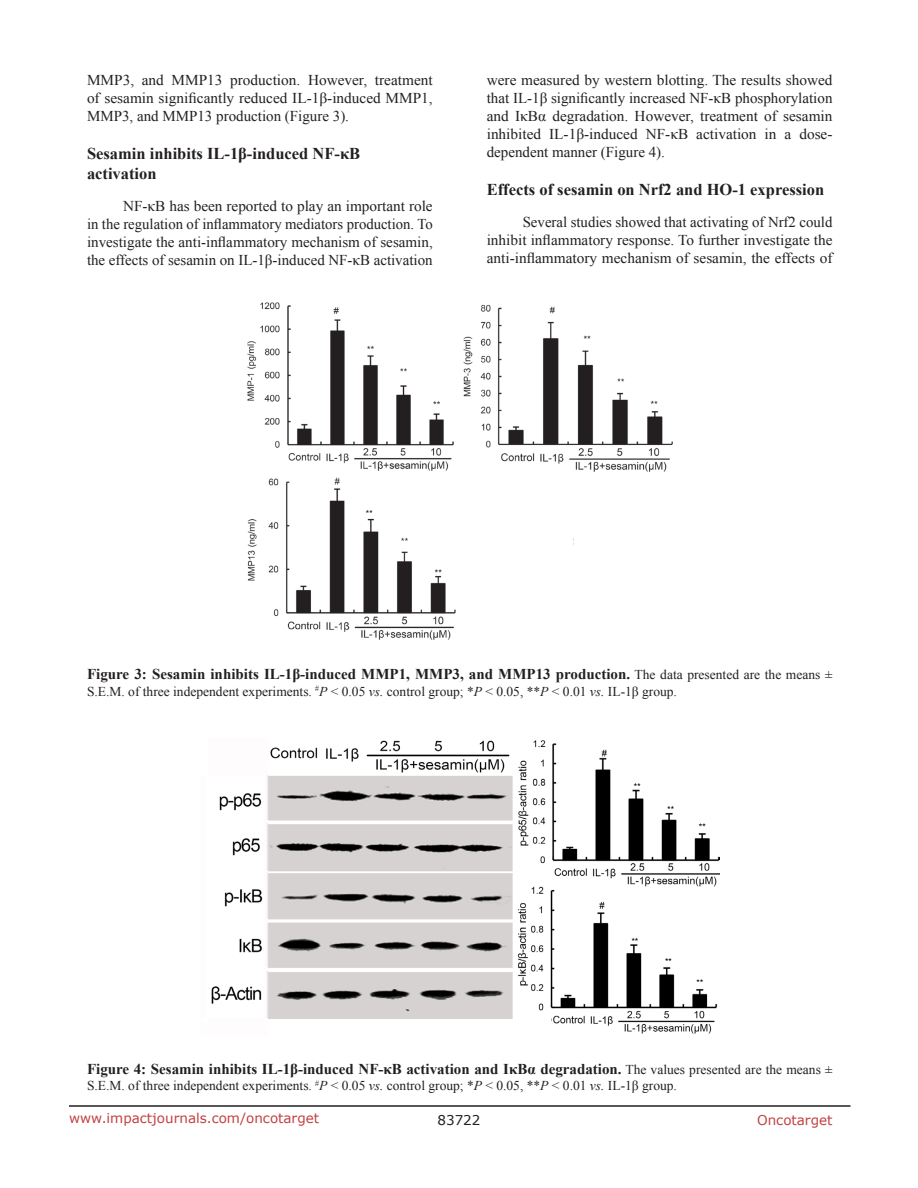
<style>
.page{position:relative;width:918px;height:1188px;background:#fff}
.page>*{position:absolute;margin:0;border:0;box-sizing:border-box;transform-origin:0 0}
.SubHeading{font:700 16.5px/19.8px "Times New Roman";color:#231f20}
.BodyText{font:15px/18px "Times New Roman";color:#231f20;text-align:justify}
.figuretext{font:700 15px "Times New Roman";color:#231f20}
.figuretext-2{font:13.5px "Times New Roman";color:#231f20}
.t1{font:13.5px "Verdana";color:#c24141}
.t2{font:13.5px "Verdana";color:#231f20}
.s1{font-weight:400;font-size:13.5px}
.s2{font-style:italic}
</style>
<div class="page">
<hr style="left:69px;top:1105px;width:781px;height:2px;background:#231f20">
<img style="left:247px;top:302px;width:426px;height:338px">
<img style="left:211px;top:740px;width:508px;height:294px">
<p class="BodyText" style="left:87px;top:71px;width:347px">MMP3, and MMP13 production. However, treatment of sesamin significantly reduced IL-1β-induced MMP1, MMP3, and MMP13 production (Figure 3).</p>
<p class="SubHeading" style="left:87px;top:143px;width:275px">Sesamin inhibits IL-1β-induced NF-κB activation</p>
<p class="BodyText" style="left:87px;top:196px;width:347px;text-indent:36px">NF-κB has been reported to play an important role in the regulation of inflammatory mediators production. To investigate the anti-inflammatory mechanism of sesamin, the effects of sesamin on IL-1β-induced NF-κB activation</p>
<p class="BodyText" style="left:487px;top:71px;width:347px">were measured by western blotting. The results showed that IL-1β significantly increased NF-κB phosphorylation and IκBα degradation. However, treatment of sesamin inhibited IL-1β-induced NF-κB activation in a dose&shy;dependent manner (Figure 4).</p>
<p class="SubHeading" style="left:487px;top:179px;width:339px">Effects of sesamin on Nrf2 and HO-1 expression</p>
<p class="BodyText" style="left:487px;top:212px;width:347px;text-indent:36px">Several studies showed that activating of Nrf2 could inhibit inflammatory response. To further investigate the anti-inflammatory mechanism of sesamin, the effects of</p>
<p class="figuretext" style="left:87px;top:664px;width:747px">Figure 3: Sesamin inhibits IL-1β-induced MMP1, MMP3, and MMP13 production. <span class="s1">The data presented are the means ±</span></p>
<p class="figuretext-2" style="left:87px;top:682px;width:592px">S.E.M. of three independent experiments. <sup>#</sup><span class="s2">P</span> &lt; 0.05 <span class="s2">vs.</span> control group; *<span class="s2">P</span> &lt; 0.05, **<span class="s2">P</span> &lt; 0.01 <span class="s2">vs.</span> IL-1β group.</p>
<p class="figuretext" style="left:87px;top:1059px;width:747px">Figure 4: Sesamin inhibits IL-1β-induced NF-κB activation and IκBα degradation. <span class="s1">The values presented are the means ±</span></p>
<p class="figuretext-2" style="left:87px;top:1077px;width:592px">S.E.M. of three independent experiments. <sup>#</sup><span class="s2">P</span> &lt; 0.05 <span class="s2">vs.</span> control group; *<span class="s2">P</span> &lt; 0.05, **<span class="s2">P</span> &lt; 0.01 <span class="s2">vs.</span> IL-1β group.</p>
<p class="t1" style="left:69px;top:1109px;width:252px">www.impactjournals.com/oncotarget</p>
<p class="t2" style="left:438px;top:1111px;width:44px">83722</p>
<p class="t1" style="left:757px;top:1111px;width:77px">Oncotarget</p>
</div>
